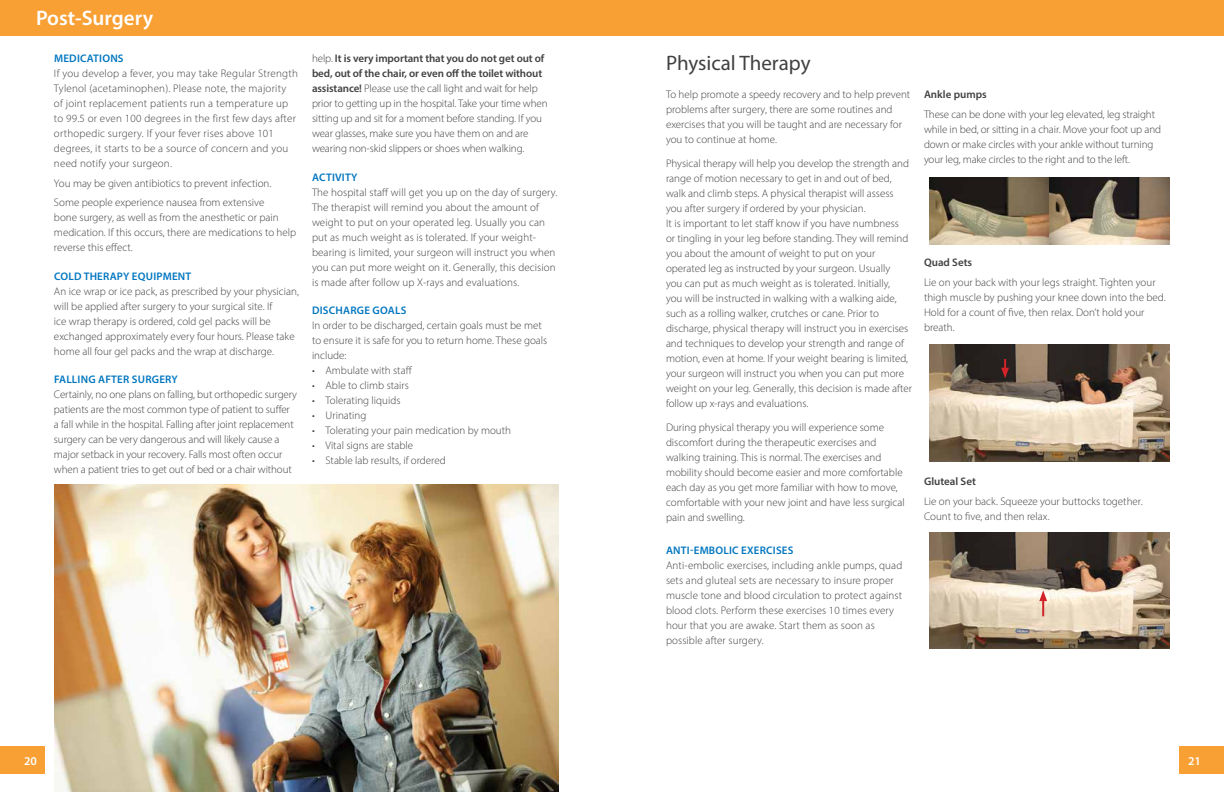
<style>
.page{position:relative;width:1224px;height:792px;background:#fff}
.page>*{position:absolute;margin:0;border:0;box-sizing:border-box;transform-origin:0 0}
.t1{font:21px "Myriad Pro";color:#414042}
.t2{font:600 21px "Myriad Pro";color:#fff}
.t3{font:600 12px "Myriad Pro";color:#fff}
.t4{font:300 11px/15px "Myriad Pro";color:#414042}
.t5{font:300 11px/15px "Myriad Pro";letter-spacing:.02em;color:#414042}
.t6{font:600 11px "Myriad Pro";letter-spacing:.02em;color:#0076c0}
.t7{font:600 11px "Myriad Pro";color:#414042}
.s1{font-weight:600}
</style>
<div class="page">
<div style="left:1179px;top:747px;width:45px;height:27px;background:#f9a034"></div>
<div style="left:0;top:747px;width:45px;height:27px;background:#f9a034"></div>
<div style="left:0;top:0;width:1224px;height:36px;background:#f9a034"></div>
<img style="left:929px;top:178px;width:241px;height:66px">
<img style="left:929px;top:345px;width:241px;height:117px">
<svg style="left:1001px;top:359px;width:8px;height:19px"></svg>
<img style="left:929px;top:532px;width:241px;height:117px">
<svg style="left:1039px;top:590px;width:8px;height:26px"></svg>
<img style="left:54px;top:485px;width:504px;height:307px">
<h1 class="t2" style="left:36px;top:5px;width:119px">Post-Surgery</h1>
<p class="t6" style="left:54px;top:52px;width:71px">MEDICATIONS</p>
<p class="t5" style="left:54px;top:66px;width:245px">If you develop a fever, you may take Regular Strength Tylenol (acetaminophen). Please note, the majority of joint replacement patients run a temperature up to 99.5 or even 100 degrees in the first few days after orthopedic surgery. If your fever rises above 101 degrees, it starts to be a source of concern and you need notify your surgeon.</p>
<p class="t4" style="left:54px;top:173px;width:219px;line-height:19.5px">You may be given antibiotics to prevent infection.<br>Some people experience nausea from extensive</p>
<p class="t4" style="left:54px;top:210px;width:244px">bone surgery, as well as from the anesthetic or pain medication. If this occurs, there are medications to help reverse this effect.</p>
<p class="t6" style="left:54px;top:269px;width:139px">COLD THERAPY EQUIPMENT</p>
<p class="t4" style="left:54px;top:284px;width:246px">An ice wrap or ice pack, as prescribed by your physician, will be applied after surgery to your surgical site. If<br>ice wrap therapy is ordered, cold gel packs will be exchanged approximately every four hours. Please take home all four gel packs and the wrap at discharge.</p>
<p class="t6" style="left:54px;top:373px;width:125px">FALLING AFTER SURGERY</p>
<p class="t4" style="left:54px;top:387px;width:245px">Certainly, no one plans on falling, but orthopedic surgery patients are the most common type of patient to suffer a fall while in the hospital. Falling after joint replacement surgery can be very dangerous and will likely cause a major setback in your recovery. Falls most often occur when a patient tries to get out of bed or a chair without</p>
<p class="t4" style="left:312px;top:51px;width:237px">help. <span class="s1">It is very important that you do not get out of bed, out of the chair, or even off the toilet without assistance!</span> Please use the call light and wait for help prior to getting up in the hospital. Take your time when sitting up and sit for a moment before standing. If you wear glasses, make sure you have them on and are wearing non-skid slippers or shoes when walking.</p>
<p class="t6" style="left:312px;top:170px;width:47px">ACTIVITY</p>
<p class="t4" style="left:312px;top:185px;width:247px">The hospital staff will get you up on the day of surgery.<br>The therapist will remind you about the amount of weight to put on your operated leg. Usually you can put as much weight as is tolerated. If your weight&shy;bearing is limited, your surgeon will instruct you when you can put more weight on it. Generally, this decision is made after follow up X-rays and evaluations.</p>
<p class="t6" style="left:312px;top:304px;width:96px">DISCHARGE GOALS</p>
<p class="t4" style="left:312px;top:318px;width:237px">In order to be discharged, certain goals must be met to ensure it is safe for you to return home. These goals include:</p>
<p class="t4" style="left:312px;top:363px;width:102px">• Ambulate with staff</p>
<p class="t4" style="left:312px;top:378px;width:98px">• Able to climb stairs</p>
<p class="t4" style="left:312px;top:393px;width:90px">• Tolerating liquids</p>
<p class="t4" style="left:312px;top:408px;width:56px">• Urinating</p>
<p class="t4" style="left:312px;top:423px;width:201px">• Tolerating your pain medication by mouth</p>
<p class="t4" style="left:312px;top:438px;width:103px">• Vital signs are stable</p>
<p class="t4" style="left:312px;top:453px;width:135px">• Stable lab results, if ordered</p>
<h1 class="t1" style="left:666px;top:50px;width:146px">Physical Therapy</h1>
<p class="t4" style="left:666px;top:87px;width:246px">To help promote a speedy recovery and to help prevent problems after surgery, there are some routines and exercises that you will be taught and are necessary for you to continue at home.</p>
<p class="t4" style="left:666px;top:156px;width:247px">Physical therapy will help you develop the strength and range of motion necessary to get in and out of bed, walk and climb steps. A physical therapist will assess you after surgery if ordered by your physician.<br>It is important to let staff know if you have numbness<br>or tingling in your leg before standing. They will remind you about the amount of weight to put on your operated leg as instructed by your surgeon. Usually<br>you can put as much weight as is tolerated. Initially,<br>you will be instructed in walking with a walking aide, such as a rolling walker, crutches or cane. Prior to discharge, physical therapy will instruct you in exercises and techniques to develop your strength and range of motion, even at home. If your weight bearing is limited, your surgeon will instruct you when you can put more weight on your leg. Generally, this decision is made after follow up x-rays and evaluations.</p>
<p class="t4" style="left:666px;top:420px;width:240px">During physical therapy you will experience some discomfort during the therapeutic exercises and walking training. This is normal. The exercises and mobility should become easier and more comfortable each day as you get more familiar with how to move, comfortable with your new joint and have less surgical pain and swelling.</p>
<p class="t6" style="left:666px;top:544px;width:129px">ANTI-EMBOLIC EXERCISES</p>
<p class="t4" style="left:666px;top:558px;width:238px">Anti-embolic exercises, including ankle pumps, quad sets and gluteal sets are necessary to insure proper muscle tone and blood circulation to protect against blood clots. Perform these exercises 10 times every hour that you are awake. Start them as soon as possible after surgery.</p>
<p class="t7" style="left:924px;top:88px;width:64px">Ankle pumps</p>
<p class="t4" style="left:924px;top:107px;width:239px">These can be done with your leg elevated, leg straight while in bed, or sitting in a chair. Move your foot up and down or make circles with your ankle without turning your leg, make circles to the right and to the left.</p>
<p class="t7" style="left:924px;top:256px;width:50px">Quad Sets</p>
<p class="t4" style="left:924px;top:275px;width:243px">Lie on your back with your legs straight. Tighten your thigh muscle by pushing your knee down into the bed.<br>Hold for a count of five, then relax. Don’t hold your breath.</p>
<p class="t7" style="left:924px;top:475px;width:53px">Gluteal Set</p>
<p class="t4" style="left:924px;top:494px;width:220px">Lie on your back. Squeeze your buttocks together.<br>Count to five, and then relax.</p>
<p class="t3" style="left:24px;top:753px;width:14px">20</p>
<p class="t3" style="left:1188px;top:753px;width:14px">21</p>
</div>
